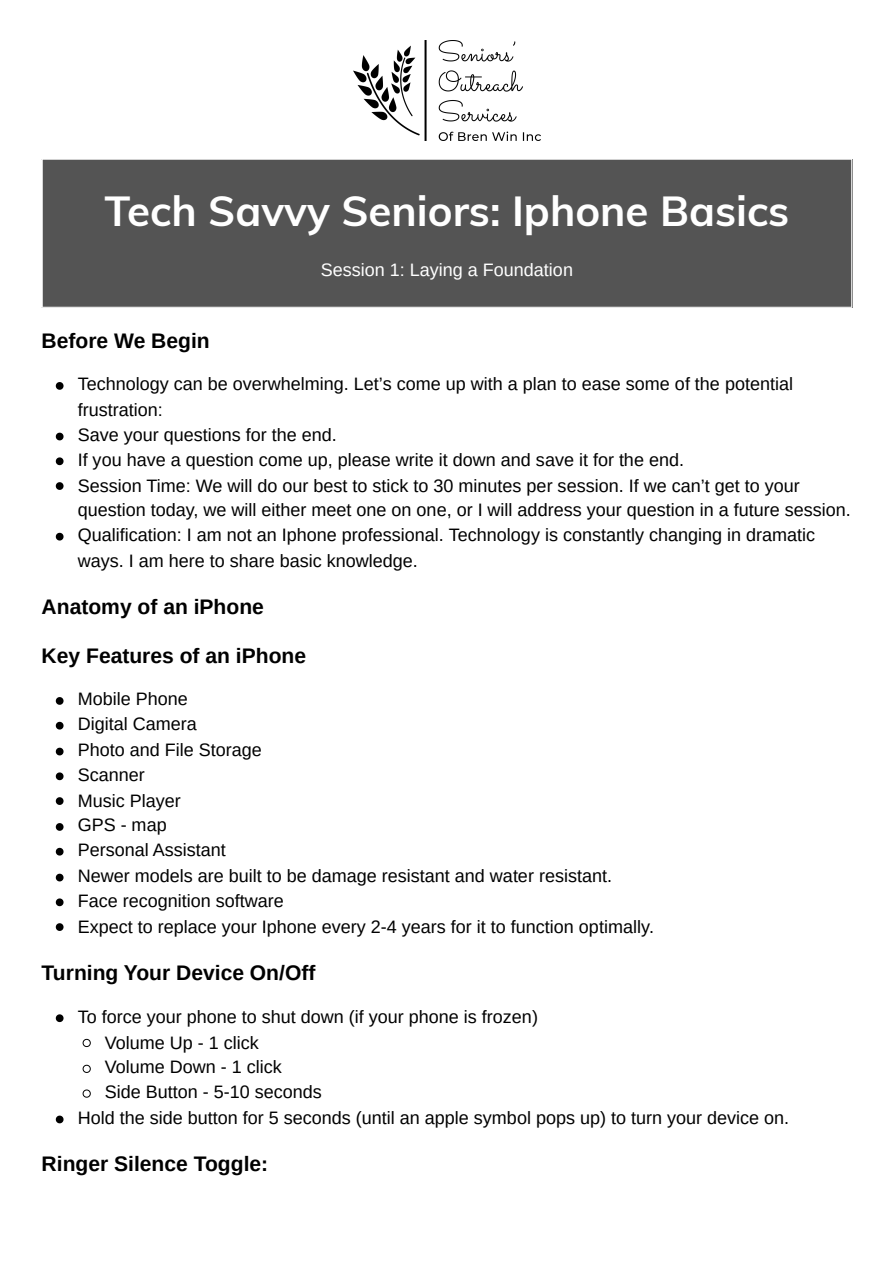
<style>
.page{position:relative;width:894px;height:1263px;background:#fff}
.page>*{position:absolute;margin:0;border:0;box-sizing:border-box;transform-origin:0 0}
.t1{font:700 42px "Muli";color:#fff}
.t2{font:700 21px "Arimo";color:#000}
.t3{font:18px/25.8px "Arimo";color:#000}
.t4{font:18px "Arimo";color:#fff}
</style>
<div class="page">
<img style="left:353px;top:40px;width:187px;height:101px">
<div style="left:42px;top:159px;width:809px;height:149px;background:#545454"></div>
<hr style="left:42px;top:160px;width:1px;height:147px;background:#fff">
<hr style="left:42px;top:159px;width:810px;height:1px;background:#fff">
<hr style="left:42px;top:307px;width:810px;height:1px;background:#fff">
<svg style="left:56px;top:382px;width:7px;height:8px"></svg>
<svg style="left:56px;top:433px;width:7px;height:7px"></svg>
<svg style="left:56px;top:457px;width:7px;height:8px"></svg>
<svg style="left:56px;top:482px;width:7px;height:8px"></svg>
<svg style="left:56px;top:533px;width:7px;height:7px"></svg>
<svg style="left:56px;top:697px;width:7px;height:8px"></svg>
<svg style="left:56px;top:722px;width:7px;height:7px"></svg>
<svg style="left:56px;top:748px;width:7px;height:7px"></svg>
<svg style="left:56px;top:772px;width:7px;height:8px"></svg>
<svg style="left:56px;top:797px;width:7px;height:8px"></svg>
<svg style="left:56px;top:823px;width:7px;height:8px"></svg>
<svg style="left:56px;top:848px;width:7px;height:7px"></svg>
<svg style="left:56px;top:874px;width:7px;height:7px"></svg>
<svg style="left:56px;top:898px;width:7px;height:8px"></svg>
<svg style="left:56px;top:923px;width:7px;height:8px"></svg>
<svg style="left:56px;top:1014px;width:7px;height:8px"></svg>
<svg style="left:82px;top:1039px;width:9px;height:8px"></svg>
<svg style="left:82px;top:1064px;width:9px;height:9px"></svg>
<svg style="left:82px;top:1089px;width:9px;height:9px"></svg>
<svg style="left:56px;top:1116px;width:7px;height:7px"></svg>
<h1 class="t1" style="left:105px;top:184px;width:686px">Tech Savvy Seniors: Iphone Basics</h1>
<p class="t4" style="left:321px;top:259px;width:253px">Session 1: Laying a Foundation</p>
<h1 class="t2" style="left:42px;top:329px;width:169px">Before We Begin</h1>
<p class="t3" style="left:78px;top:371px;width:716px">Technology can be overwhelming. Let’s come up with a plan to ease some of the potential frustration:</p>
<p class="t3" style="left:78px;top:422px;width:260px">Save your questions for the end.</p>
<p class="t3" style="left:78px;top:447px;width:607px">If you have a question come up, please write it down and save it for the end.</p>
<p class="t3" style="left:78px;top:473px;width:774px;line-height:24.8px">Session Time: We will do our best to stick to 30 minutes per session. If we can’t get to your question today, we will either meet one on one, or I will address your question in a future session.</p>
<p class="t3" style="left:78px;top:522px;width:738px">Qualification: I am not an Iphone professional. Technology is constantly changing in dramatic ways. I am here to share basic knowledge.</p>
<h1 class="t2" style="left:42px;top:595px;width:224px">Anatomy of an iPhone</h1>
<h1 class="t2" style="left:42px;top:644px;width:266px">Key Features of an iPhone</h1>
<p class="t3" style="left:78px;top:686px;width:112px">Mobile Phone</p>
<p class="t3" style="left:78px;top:711px;width:120px">Digital Camera</p>
<p class="t3" style="left:78px;top:737px;width:185px">Photo and File Storage</p>
<p class="t3" style="left:78px;top:762px;width:69px">Scanner</p>
<p class="t3" style="left:78px;top:787px;width:104px">Music Player</p>
<p class="t3" style="left:78px;top:812px;width:90px">GPS - map</p>
<p class="t3" style="left:78px;top:837px;width:150px">Personal Assistant</p>
<p class="t3" style="left:78px;top:863px;width:535px">Newer models are built to be damage resistant and water resistant.</p>
<p class="t3" style="left:78px;top:888px;width:207px">Face recognition software</p>
<p class="t3" style="left:78px;top:913px;width:577px">Expect to replace your Iphone every 2-4 years for it to function optimally.</p>
<h1 class="t2" style="left:42px;top:961px;width:275px">Turning Your Device On/Off</h1>
<p class="t3" style="left:78px;top:1003px;width:461px">To force your phone to shut down (if your phone is frozen)</p>
<p class="t3" style="left:105px;top:1029px;width:155px">Volume Up - 1 click</p>
<p class="t3" style="left:105px;top:1054px;width:178px">Volume Down - 1 click</p>
<p class="t3" style="left:105px;top:1079px;width:218px">Side Button - 5-10 seconds</p>
<p class="t3" style="left:78px;top:1105px;width:712px">Hold the side button for 5 seconds (until an apple symbol pops up) to turn your device on.</p>
<h1 class="t2" style="left:42px;top:1152px;width:228px">Ringer Silence Toggle:</h1>
</div>
